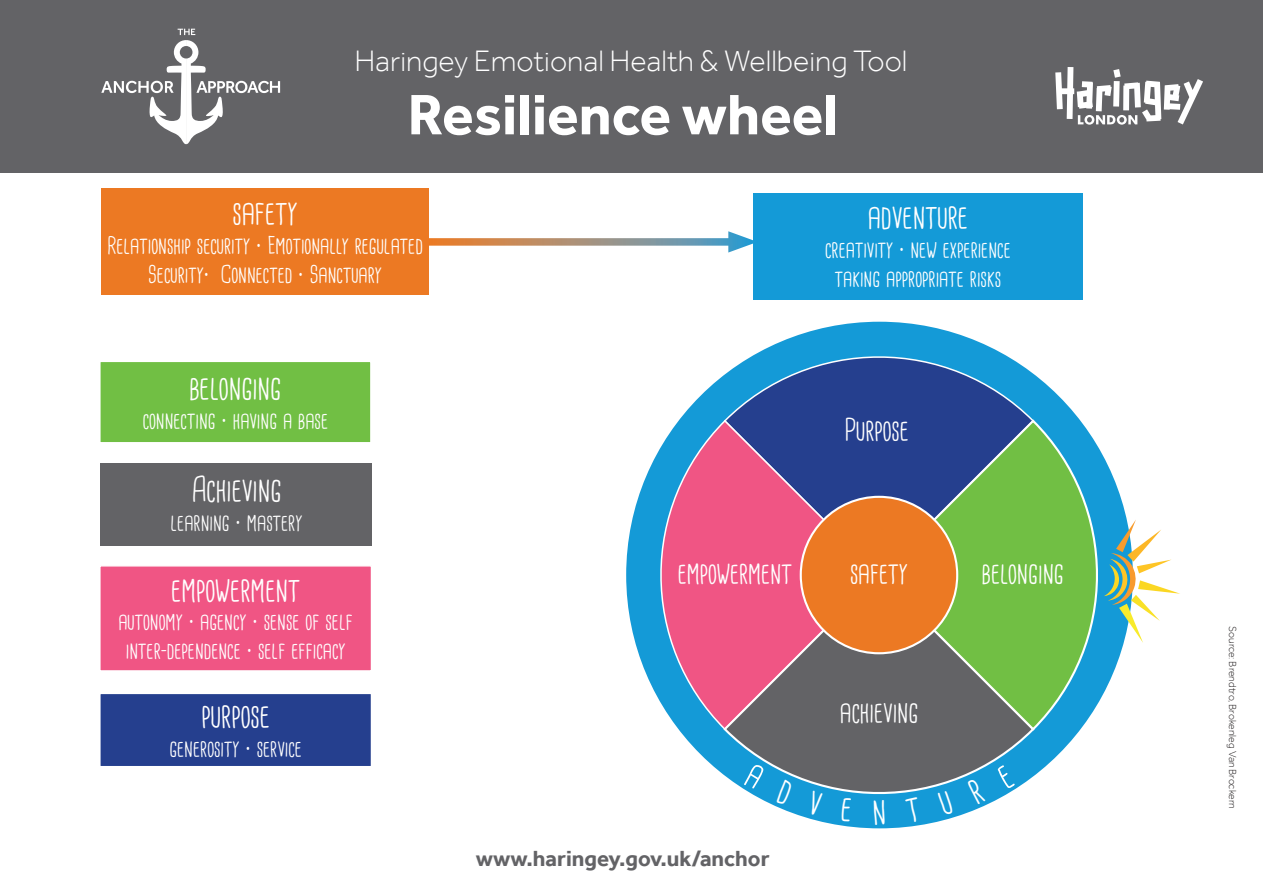
<style>
.page{position:relative;width:1263px;height:893px;background:#fff}
.page>*{position:absolute;margin:0;border:0;box-sizing:border-box;transform-origin:0 0}
.t1{font:700 58.95px "Effra";color:#fff}
.t2{font:34.5px "Cardenio Modern";color:#fff}
.t3{font:30.75px "Cardenio Modern";color:#fff}
.t4{font:300 30.45px "Effra";color:#fff}
.t5{font:24px/28.8px "Cardenio Modern";color:#fff;text-align:center}
.t6{font:700 22.5px "Effra";color:#636366}
.t7{font:300 10.5px "Effra";color:#231f20}
</style>
<div class="page">
<div style="left:626px;top:322px;width:507px;height:506px;background:#149ad7;border-radius:50%"></div>
<div style="left:0;top:0;width:1263px;height:173px;background:#636366"></div>
<div style="left:101px;top:463px;width:271px;height:82px;background:#636366"></div>
<div style="left:100px;top:693px;width:271px;height:74px;background:#253f8e"></div>
<div style="left:99px;top:693px;width:273px;height:74px;border:2px solid #fff"></div>
<div style="left:100px;top:566px;width:271px;height:105px;background:#f05584"></div>
<div style="left:99px;top:565px;width:273px;height:107px;border:2px solid #fff"></div>
<div style="left:100px;top:361px;width:271px;height:82px;background:#71bf44"></div>
<div style="left:98px;top:360px;width:274px;height:84px;border:2px solid #fff"></div>
<div style="left:753px;top:193px;width:329px;height:106px;background:#149ad7"></div>
<svg style="left:723px;top:336px;width:312px;height:83px"></svg>
<svg style="left:640px;top:419px;width:236px;height:312px"></svg>
<svg style="left:722px;top:572px;width:314px;height:242px"></svg>
<svg style="left:876px;top:418px;width:242px;height:314px"></svg>
<div style="left:801px;top:497px;width:156px;height:156px;background:#ec7923;border-radius:50%"></div>
<svg style="left:1055px;top:67px;width:148px;height:58px"></svg>
<div style="left:101px;top:189px;width:328px;height:106px;background:#ec7923"></div>
<svg style="left:1104px;top:520px;width:76px;height:123px"></svg>
<svg style="left:429px;top:238px;width:299px;height:8px;background:#aa9580"></svg>
<svg style="left:728px;top:231px;width:25px;height:22px"></svg>
<svg style="left:101px;top:29px;width:179px;height:115px"></svg>
<svg style="left:743px;top:763px;width:22px;height:27px"></svg>
<svg style="left:776px;top:779px;width:17px;height:26px"></svg>
<svg style="left:808px;top:790px;width:15px;height:24px"></svg>
<svg style="left:841px;top:798px;width:11px;height:16px"></svg>
<svg style="left:874px;top:800px;width:11px;height:14px"></svg>
<svg style="left:905px;top:797px;width:17px;height:17px"></svg>
<svg style="left:938px;top:790px;width:16px;height:24px"></svg>
<svg style="left:967px;top:778px;width:19px;height:26px"></svg>
<svg style="left:996px;top:765px;width:19px;height:24px"></svg>
<p class="t4" style="left:354px;top:43px;width:555px">Haringey Emotional Health &amp; Wellbeing Tool</p>
<h1 class="t1" style="left:408px;top:79px;width:432px">Resilience wheel</h1>
<h2 class="t2" style="left:232px;top:192px;width:67px">safety</h2>
<p class="t5" style="left:107px;top:231px;width:317px">Relationship security • Emotionally regulated<br>Security• Connected • Sanctuary</p>
<h2 class="t2" style="left:189px;top:367px;width:94px">belonging</h2>
<p class="t5" style="left:143px;top:406px;width:187px">connecting • having a base</p>
<h2 class="t2" style="left:191px;top:469px;width:92px">Achieving</h2>
<p class="t5" style="left:170px;top:508px;width:133px">learning • mastery</p>
<h2 class="t2" style="left:171px;top:569px;width:131px">empowerment</h2>
<p class="t5" style="left:118px;top:608px;width:236px">autonomy • agency • sense of self inter-dependence • self efficacy</p>
<h2 class="t2" style="left:201px;top:695px;width:70px">purpose</h2>
<p class="t5" style="left:169px;top:734px;width:134px">generosity • service</p>
<h2 class="t2" style="left:868px;top:197px;width:102px">adventure</h2>
<p class="t5" style="left:825px;top:236px;width:187px">creativity • new experience taking appropriate risks</p>
<p class="t3" style="left:678px;top:555px;width:116px">empowerment</p>
<p class="t3" style="left:845px;top:412px;width:66px">Purpose</p>
<p class="t3" style="left:850px;top:555px;width:59px">safety</p>
<p class="t3" style="left:840px;top:694px;width:80px">achieving</p>
<p class="t6" style="left:476px;top:845px;width:295px">www.haringey.gov.uk/anchor</p>
<p class="t3" style="left:982px;top:555px;width:83px">belonging</p>
<p class="t7" style="left:1238px;top:626px;width:184px;rotate:90deg">Source: Brendtro, Brokenleg Van Brockern</p>
</div>
